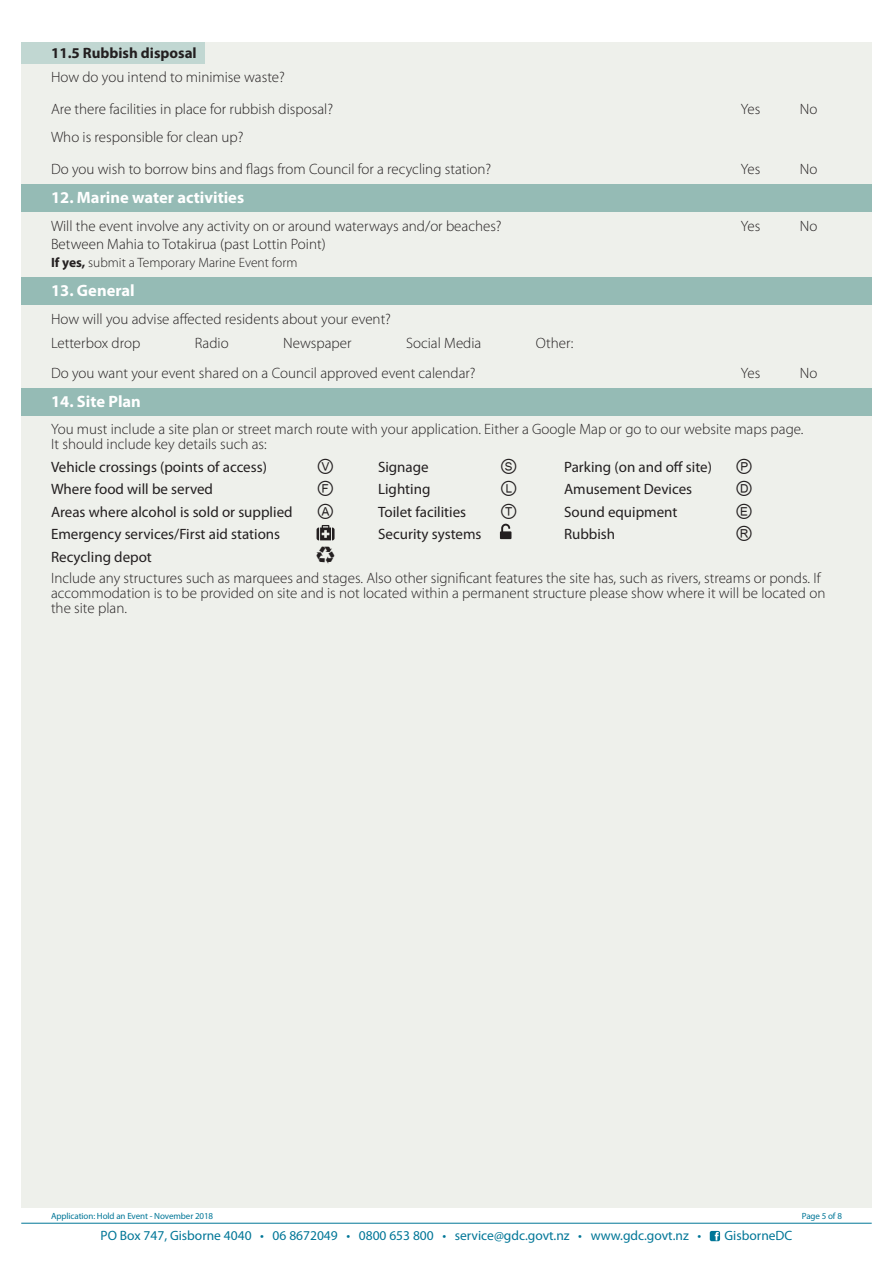
<style>
.page{position:relative;width:893px;height:1263px;background:#fff}
.page>*{position:absolute;margin:0;border:0;box-sizing:border-box;transform-origin:0 0}
.t1{font:18px "Arial Unicode MS";color:#231f20}
.t2{font:700 16.5px "Myriad Pro";color:#fff}
.t3{font:300 15px/15px "Myriad Pro";color:#231f20}
.t4{font:15px "Myriad Pro";color:#231f20}
.t5{font:700 15px "Myriad Pro";color:#231f20}
.t6{font:13.5px "Myriad Pro";color:#007697}
.t7{font:300 13.5px "Myriad Pro";color:#231f20}
.t8{font:9px "Myriad Pro";letter-spacing:-.01em;color:#007697}
.s1{font-weight:700}
</style>
<div class="page">
<div style="left:21px;top:43px;width:851px;height:1165px;background:#eef0eb"></div>
<hr style="left:21px;top:1223px;width:851px;height:1px;background:#007697">
<svg style="left:710px;top:1231px;width:10px;height:10px"></svg>
<div style="left:21px;top:43px;width:184px;height:21px;background:#c1d7d2"></div>
<div style="left:21px;top:184px;width:851px;height:27px;background:#95bbb5"></div>
<div style="left:21px;top:278px;width:851px;height:27px;background:#95bbb5"></div>
<div style="left:21px;top:389px;width:851px;height:27px;background:#95bbb5"></div>
<svg style="left:317px;top:525px;width:18px;height:15px"></svg>
<svg style="left:500px;top:524px;width:11px;height:15px"></svg>
<p class="t5" style="left:51px;top:43px;width:147px">11.5 Rubbish disposal</p>
<p class="t3" style="left:51px;top:61px;width:283px;line-height:31.5px">How do you intend to minimise waste?<br>Are there facilities in place for rubbish disposal?</p>
<p class="t3" style="left:51px;top:121px;width:442px;line-height:31.5px">Who is responsible for clean up?<br>Do you wish to borrow bins and flags from Council for a recycling station?</p>
<p class="t3" style="left:741px;top:101px;width:21px">Yes</p>
<p class="t3" style="left:800px;top:101px;width:19px">No</p>
<p class="t3" style="left:741px;top:161px;width:21px">Yes</p>
<p class="t3" style="left:800px;top:161px;width:19px">No</p>
<p class="t2" style="left:51px;top:187px;width:195px">12. Marine water activities</p>
<p class="t3" style="left:51px;top:218px;width:452px">Will the event involve any activity on or around waterways and/or beaches?</p>
<p class="t3" style="left:741px;top:218px;width:21px">Yes</p>
<p class="t3" style="left:800px;top:218px;width:19px">No</p>
<p class="t3" style="left:51px;top:236px;width:276px">Between Mahia to Totakirua (past Lottin Point)</p>
<p class="t7" style="left:51px;top:254px;width:248px"><span class="s1">If yes,</span> submit a Temporary Marine Event form</p>
<p class="t2" style="left:51px;top:280px;width:85px">13. General</p>
<p class="t3" style="left:51px;top:307px;width:341px;line-height:24px">How will you advise affected residents about your event?<br>Letterbox drop</p>
<p class="t3" style="left:195px;top:335px;width:35px">Radio</p>
<p class="t3" style="left:283px;top:335px;width:70px">Newspaper</p>
<p class="t3" style="left:406px;top:335px;width:77px">Social Media</p>
<p class="t3" style="left:536px;top:335px;width:39px">Other:</p>
<p class="t3" style="left:51px;top:365px;width:426px">Do you want your event shared on a Council approved event calendar?</p>
<p class="t3" style="left:741px;top:365px;width:21px">Yes</p>
<p class="t3" style="left:800px;top:365px;width:19px">No</p>
<p class="t2" style="left:51px;top:391px;width:91px">14. Site Plan</p>
<p class="t3" style="left:51px;top:421px;width:754px">You must include a site plan or street march route with your application. Either a Google Map or go to our website maps page.<br>It should include key details such as:</p>
<p class="t4" style="left:51px;top:457px;width:217px">Vehicle crossings (points of access)</p>
<p class="t1" style="left:317px;top:452px;width:19px">Ⓥ</p>
<p class="t4" style="left:378px;top:457px;width:52px">Signage</p>
<p class="t1" style="left:500px;top:452px;width:19px">Ⓢ</p>
<p class="t4" style="left:564px;top:457px;width:149px">Parking (on and off site)</p>
<p class="t1" style="left:735px;top:452px;width:19px">Ⓟ</p>
<p class="t4" style="left:51px;top:480px;width:164px">Where food will be served</p>
<p class="t1" style="left:317px;top:475px;width:19px">Ⓕ</p>
<p class="t4" style="left:378px;top:480px;width:54px">Lighting</p>
<p class="t1" style="left:500px;top:475px;width:19px">Ⓛ</p>
<p class="t4" style="left:564px;top:480px;width:130px">Amusement Devices</p>
<p class="t1" style="left:735px;top:475px;width:19px">Ⓓ</p>
<p class="t4" style="left:51px;top:502px;width:243px">Areas where alcohol is sold or supplied</p>
<p class="t1" style="left:317px;top:497px;width:19px">Ⓐ</p>
<p class="t4" style="left:378px;top:502px;width:90px">Toilet facilities</p>
<p class="t1" style="left:500px;top:497px;width:19px">Ⓣ</p>
<p class="t4" style="left:564px;top:502px;width:115px">Sound equipment</p>
<p class="t1" style="left:735px;top:497px;width:19px">Ⓔ</p>
<p class="t4" style="left:51px;top:525px;width:231px">Emergency services/First aid stations</p>
<p class="t4" style="left:378px;top:525px;width:105px">Security systems</p>
<p class="t4" style="left:564px;top:525px;width:53px">Rubbish</p>
<p class="t1" style="left:735px;top:520px;width:19px">Ⓡ</p>
<p class="t4" style="left:51px;top:547px;width:102px">Recycling depot</p>
<p class="t3" style="left:51px;top:570px;width:776px">Include any structures such as marquees and stages. Also other significant features the site has, such as rivers, streams or ponds. If accommodation is to be provided on site and is not located within a permanent structure please show where it will be located on the site plan.</p>
<p class="t8" style="left:51px;top:1210px;width:164px">Application: Hold an Event - November 2018</p>
<p class="t8" style="left:802px;top:1210px;width:42px">Page 5 of 8</p>
<p class="t6" style="left:101px;top:1227px;width:602px">PO Box 747, Gisborne 4040 • 06 8672049 • 0800 653 800 • service@gdc.govt.nz • www.gdc.govt.nz •</p>
<p class="t6" style="left:724px;top:1227px;width:69px">GisborneDC</p>
</div>
